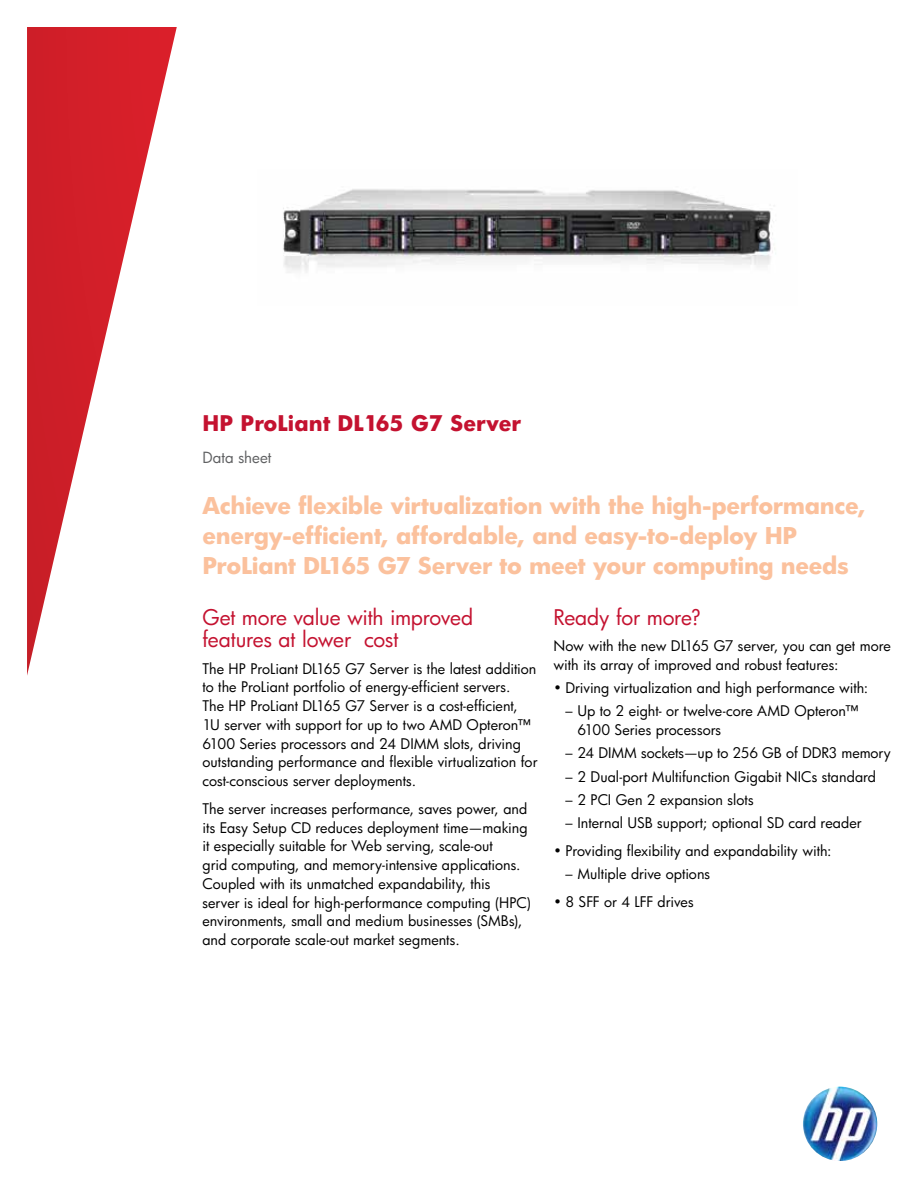
<style>
.page{position:relative;width:918px;height:1188px;background:#fff}
.page>*{position:absolute;margin:0;border:0;box-sizing:border-box;transform-origin:0 0}
.t1{font:700 22.5px/30px "HP Futura";letter-spacing:-.015em;color:#fbc19d}
.t2{font:21px/22.5px "HP Futura";letter-spacing:-.01em;color:#c41230}
.t3{font:700 21px "HP Futura";color:#c41230}
.t4{font:15px "HP Futura";color:#5f6062}
.t5{font:14.25px/18.8px "HP Futura";color:#000}
</style>
<div class="page">
<img style="left:283px;top:189px;width:492px;height:84px">
<svg style="left:27px;top:27px;width:150px;height:649px"></svg>
<img style="left:803px;top:1087px;width:74px;height:74px;border-radius:37px">
<h2 class="t3" style="left:202px;top:409px;width:320px">HP ProLiant DL165 G7 Server</h2>
<p class="t4" style="left:202px;top:447px;width:71px">Data sheet</p>
<h1 class="t1" style="left:202px;top:489px;width:665px">Achieve flexible virtualization with the high-performance, energy-efficient, affordable, and easy-to-deploy HP<br>ProLiant DL165 G7 Server to meet your computing needs</h1>
<h2 class="t2" style="left:202px;top:605px;width:272px">Get more value with improved features at lower cost</h2>
<p class="t5" style="left:202px;top:659px;width:336px">The HP ProLiant DL165 G7 Server is the latest addition to the ProLiant portfolio of energy-efficient servers.<br>The HP ProLiant DL165 G7 Server is a cost-efficient, 1U server with support for up to two AMD Opteron™ 6100 Series processors and 24 DIMM slots, driving outstanding performance and flexible virtualization for cost-conscious server deployments.</p>
<p class="t5" style="left:202px;top:799px;width:330px">The server increases performance, saves power, and its Easy Setup CD reduces deployment time—making it especially suitable for Web serving, scale-out<br>grid computing, and memory-intensive applications.<br>Coupled with its unmatched expandability, this server is ideal for high-performance computing (HPC) environments, small and medium businesses (SMBs), and corporate scale-out market segments.</p>
<h2 class="t2" style="left:554px;top:605px;width:149px">Ready for more?</h2>
<p class="t5" style="left:554px;top:636px;width:339px">Now with the new DL165 G7 server, you can get more with its array of improved and robust features:</p>
<p class="t5" style="left:554px;top:678px;width:316px">• Driving virtualization and high performance with:</p>
<p class="t5" style="left:577px;top:701px;width:283px;text-indent:-12px">– Up to 2 eight- or twelve-core AMD Opteron™<br>6100 Series processors</p>
<p class="t5" style="left:565px;top:743px;width:327px">– 24 DIMM sockets—up to 256 GB of DDR3 memory</p>
<p class="t5" style="left:565px;top:767px;width:312px">– 2 Dual-port Multifunction Gigabit NICs standard</p>
<p class="t5" style="left:565px;top:790px;width:190px">– 2 PCI Gen 2 expansion slots</p>
<p class="t5" style="left:565px;top:813px;width:298px">– Internal USB support; optional SD card reader</p>
<p class="t5" style="left:554px;top:841px;width:280px">• Providing flexibility and expandability with:</p>
<p class="t5" style="left:565px;top:864px;width:146px">– Multiple drive options</p>
<p class="t5" style="left:554px;top:892px;width:142px">• 8 SFF or 4 LFF drives</p>
</div>
